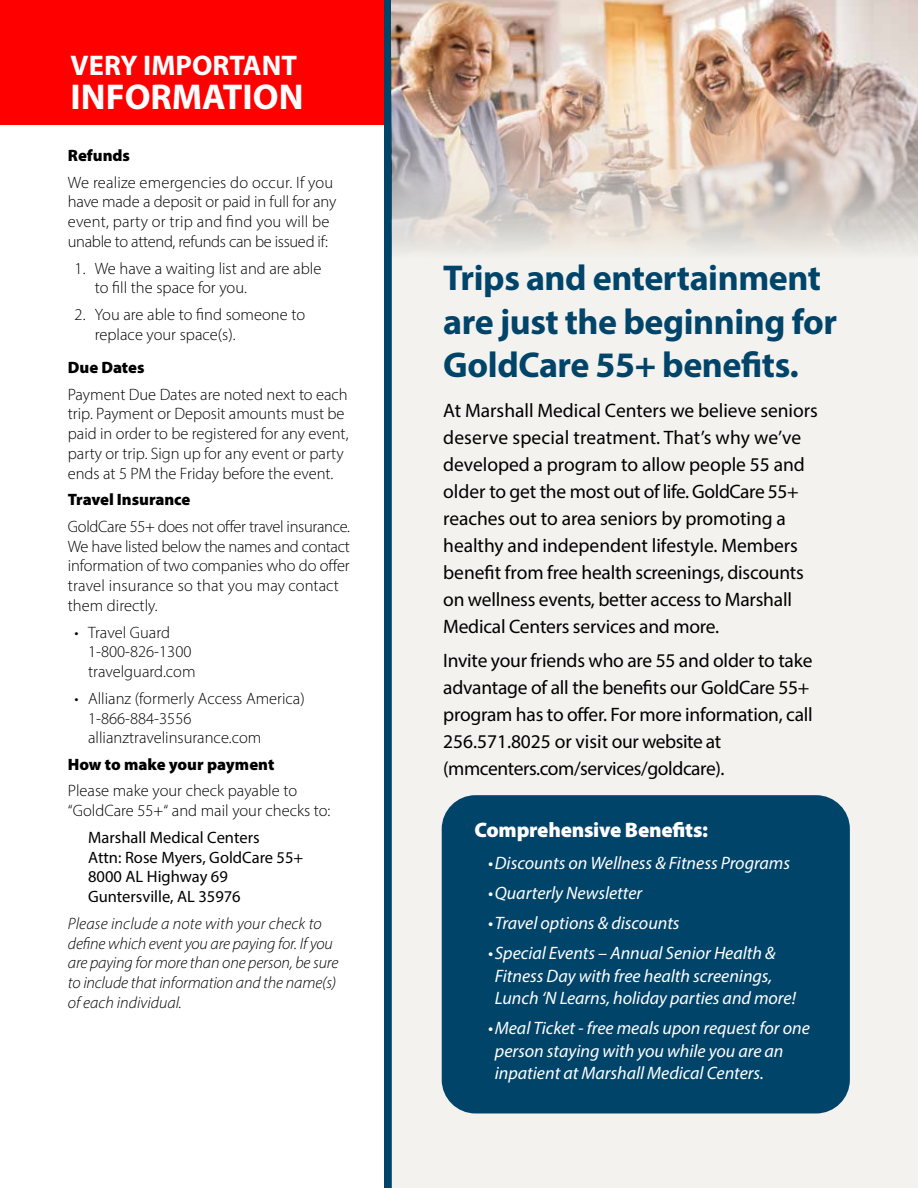
<style>
.page{position:relative;width:918px;height:1188px;background:#fff}
.page>*{position:absolute;margin:0;border:0;box-sizing:border-box;transform-origin:0 0}
.t1{font:700 36px/43.2px "Myriad Pro";letter-spacing:-.01em;color:#00446a}
.t2{font:700 36px "Myriad Pro";color:#fff}
.t3{font:700 28.5px "Myriad Pro";color:#fff}
.t4{font:900 21px "Myriad Pro";letter-spacing:-.01em;color:#fff}
.t5{font:19.5px/27px "Myriad Pro";letter-spacing:-.01em;color:#000}
.t6{font:italic 18px/22.5px "Myriad Pro";color:#fff}
.t7{font:300 16.5px/19.8px "Myriad Pro";color:#000}
.t8{font:italic 300 16.5px/19.8px "Myriad Pro";letter-spacing:-.01em;color:#000}
.t9{font:16.5px/19.8px "Myriad Pro";color:#000}
.t10{font:900 16.5px "Myriad Pro";color:#000}
</style>
<div class="page">
<div style="left:0;top:0;width:384px;height:124px;background:#f00"></div>
<div style="left:384px;top:0;width:8px;height:1188px;background:#00446a"></div>
<div style="left:392px;top:0;width:526px;height:1188px;background:#f3f2ee"></div>
<div style="left:442px;top:795px;width:408px;height:318px;background:#00446a;border-radius:34px"></div>
<img style="left:392px;top:0;width:526px;height:251px">
<h2 class="t3" style="left:71px;top:46px;width:228px">VERY IMPORTANT</h2>
<h1 class="t2" style="left:71px;top:73px;width:234px">INFORMATION</h1>
<p class="t10" style="left:68px;top:145px;width:64px">Refunds</p>
<p class="t7" style="left:68px;top:172px;width:270px">We realize emergencies do occur. If you have made a deposit or paid in full for any event, party or trip and find you will be unable to attend, refunds can be issued if:</p>
<p class="t7" style="left:95px;top:258px;width:228px;text-indent:-20px">1. We have a waiting list and are able to fill the space for you.</p>
<p class="t7" style="left:95px;top:304px;width:212px;text-indent:-20px">2. You are able to find someone to replace your space(s).</p>
<p class="t10" style="left:68px;top:356px;width:78px">Due Dates</p>
<p class="t7" style="left:68px;top:384px;width:282px">Payment Due Dates are noted next to each trip. Payment or Deposit amounts must be paid in order to be registered for any event, party or trip. Sign up for any event or party ends at 5 PM the Friday before the event.</p>
<p class="t10" style="left:68px;top:489px;width:124px">Travel Insurance</p>
<p class="t7" style="left:68px;top:516px;width:284px">GoldCare 55+ does not offer travel insurance.<br>We have listed below the names and contact information of two companies who do offer travel insurance so that you may contact them directly.</p>
<p class="t7" style="left:88px;top:622px;width:109px;text-indent:-13px">• Travel Guard<br>1-800-826-1300 travelguard.com</p>
<p class="t7" style="left:88px;top:688px;width:218px;text-indent:-13px">• Allianz (formerly Access America)<br>1-866-884-3556 allianztravelinsurance.com</p>
<p class="t10" style="left:68px;top:753px;width:208px">How to make your payment</p>
<p class="t7" style="left:68px;top:781px;width:264px">Please make your check payable to “GoldCare 55+“ and mail your checks to:</p>
<p class="t9" style="left:88px;top:827px;width:217px">Marshall Medical Centers<br>Attn: Rose Myers, GoldCare 55+<br>8000 AL Highway 69<br>Guntersville, AL 35976</p>
<p class="t8" style="left:68px;top:913px;width:272px">Please include a note with your check to define which event you are paying for. If you are paying for more than one person, be sure to include that information and the name(s) of each individual.</p>
<h1 class="t1" style="left:443px;top:256px;width:396px">Trips and entertainment are just the beginning for<br>GoldCare 55+ benefits.</h1>
<p class="t5" style="left:443px;top:397px;width:376px">At Marshall Medical Centers we believe seniors deserve special treatment. That’s why we’ve developed a program to allow people 55 and older to get the most out of life. GoldCare 55+ reaches out to area seniors by promoting a healthy and independent lifestyle. Members benefit from free health screenings, discounts on wellness events, better access to Marshall Medical Centers services and more.</p>
<p class="t5" style="left:443px;top:647px;width:371px">Invite your friends who are 55 and older to take advantage of all the benefits our GoldCare 55+ program has to offer. For more information, call 256.571.8025 or visit our website at (mmcenters.com/services/goldcare).</p>
<p class="t4" style="left:475px;top:815px;width:235px">Comprehensive Benefits:</p>
<p class="t6" style="left:488px;top:851px;width:303px">•Discounts on Wellness &amp; Fitness Programs</p>
<p class="t6" style="left:488px;top:881px;width:156px">•Quarterly Newsletter</p>
<p class="t6" style="left:488px;top:911px;width:193px">•Travel options &amp; discounts</p>
<p class="t6" style="left:495px;top:942px;width:303px;text-indent:-7px">•Special Events – Annual Senior Health &amp;<br>Fitness Day with free health screenings,<br>Lunch ‘N Learns, holiday parties and more!</p>
<p class="t6" style="left:495px;top:1017px;width:316px;text-indent:-7px">•Meal Ticket - free meals upon request for one person staying with you while you are an inpatient at Marshall Medical Centers.</p>
</div>
